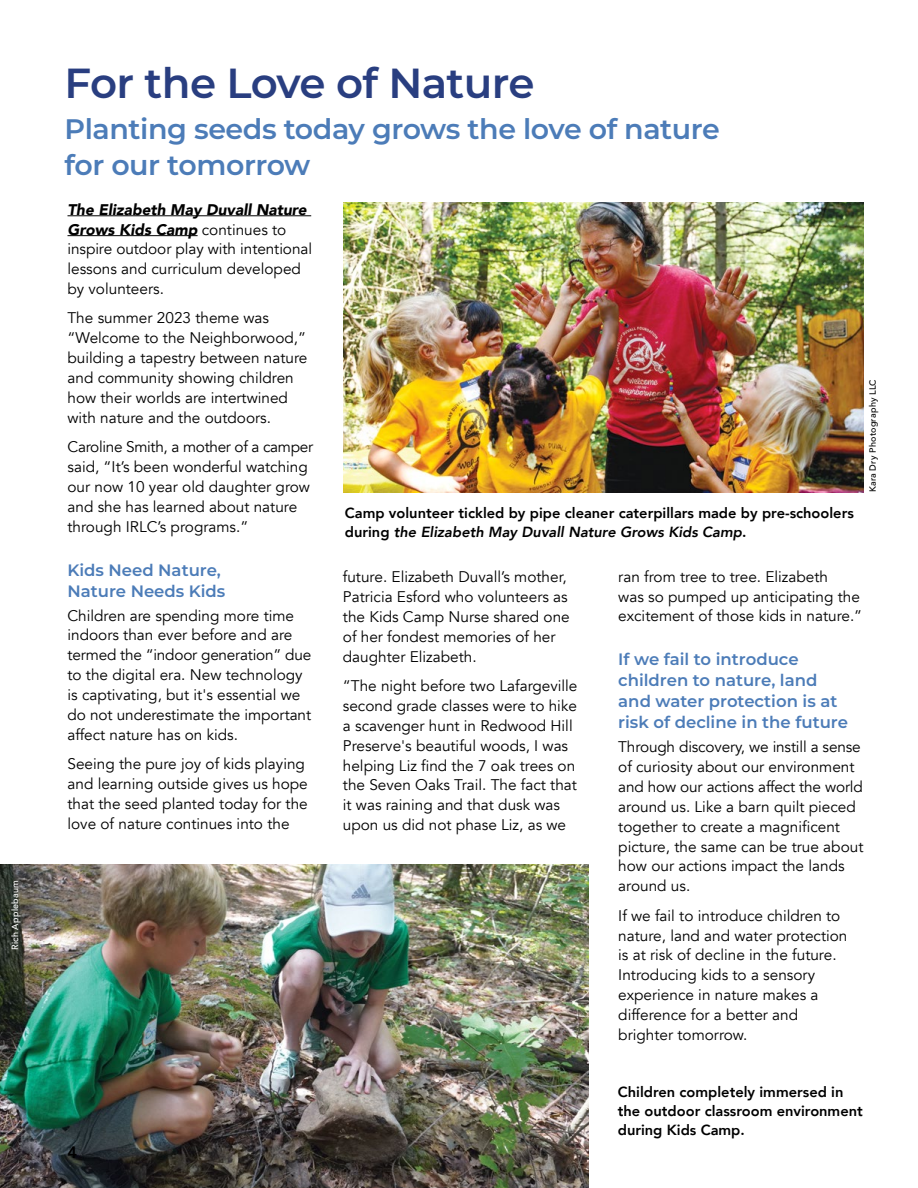
<style>
.page{position:relative;width:918px;height:1188px;background:#fff}
.page>*{position:absolute;margin:0;border:0;box-sizing:border-box;transform-origin:0 0}
.t1{font:600 42px "Montserrat";letter-spacing:-.015em;color:#293e80}
.t2{font:600 28.2px/36px "Montserrat";letter-spacing:-.015em;color:#4c7cb8}
.t3{font:600 16.5px/21px "Montserrat";color:#4c7cb8}
.t4{font:800 16.5px "Avenir";color:#000}
.t5{font:15.3px/20px "Avenir";color:#000}
.t6{font:800 14.7px/18.8px "Avenir";color:#000}
.t7{font:500 9px "Avenir";letter-spacing:.03em;color:#000}
.t8{font:500 9px "Avenir";letter-spacing:.03em;color:#fff}
.s1{font-weight:900;font-style:italic}
.s2{font-style:italic}
</style>
<div class="page">
<hr style="left:68px;top:215px;width:243px;height:1px;background:#000">
<hr style="left:68px;top:235px;width:130px;height:1px;background:#000">
<img style="left:343px;top:202px;width:521px;height:290px">
<img style="left:0;top:865px;width:589px;height:323px">
<p class="t8" style="left:7px;top:950px;width:71px;rotate:-90deg">Rich Applebaum</p>
<h1 class="t1" style="left:65px;top:53px;width:471px">For the Love of Nature</h1>
<h2 class="t2" style="left:65px;top:110px;width:657px">Planting seeds today grows the love of nature for our tomorrow</h2>
<p class="t5" style="left:68px;top:200px;width:246px"><span class="s1">The Elizabeth May Duvall Nature<br>Grows Kids Camp</span> continues to inspire outdoor play with intentional lessons and curriculum developed by volunteers.</p>
<p class="t5" style="left:68px;top:309px;width:241px">The summer 2023 theme was “Welcome to the Neighborwood,” building a tapestry between nature and community showing children how their worlds are intertwined with nature and the outdoors.</p>
<p class="t5" style="left:68px;top:437px;width:247px">Caroline Smith, a mother of a camper said, “It’s been wonderful watching our now 10 year old daughter grow and she has learned about nature through IRLC’s programs.”</p>
<p class="t3" style="left:68px;top:559px;width:159px">Kids Need Nature,<br>Nature Needs Kids</p>
<p class="t5" style="left:68px;top:606px;width:245px">Children are spending more time indoors than ever before and are termed the “indoor generation” due to the digital era. New technology is captivating, but it's essential we do not underestimate the important affect nature has on kids.</p>
<p class="t5" style="left:68px;top:754px;width:242px">Seeing the pure joy of kids playing and learning outside gives us hope that the seed planted today for the love of nature continues into the</p>
<p class="t7" style="left:865px;top:492px;width:115px;rotate:-90deg">Kara Dry Photography LLC</p>
<p class="t6" style="left:345px;top:503px;width:511px">Camp volunteer tickled by pipe cleaner caterpillars made by pre-schoolers during <span class="s2">the Elizabeth May Duvall Nature Grows Kids Camp</span>.</p>
<p class="t5" style="left:618px;top:567px;width:246px">ran from tree to tree. Elizabeth<br>was so pumped up anticipating the excitement of those kids in nature.”</p>
<p class="t3" style="left:618px;top:648px;width:231px">If we fail to introduce children to nature, land and water protection is at risk of decline in the future</p>
<p class="t5" style="left:618px;top:737px;width:247px">Through discovery, we instill a sense of curiosity about our environment and how our actions affect the world around us. Like a barn quilt pieced together to create a magnificent picture, the same can be true about how our actions impact the lands around us.</p>
<p class="t5" style="left:618px;top:906px;width:231px">If we fail to introduce children to nature, land and water protection is at risk of decline in the future.<br>Introducing kids to a sensory experience in nature makes a difference for a better and brighter tomorrow.</p>
<p class="t5" style="left:343px;top:567px;width:228px">future. Elizabeth Duvall’s mother,<br>Patricia Esford who volunteers as the Kids Camp Nurse shared one of her fondest memories of her daughter Elizabeth.</p>
<p class="t5" style="left:343px;top:676px;width:236px">“The night before two Lafargeville second grade classes were to hike a scavenger hunt in Redwood Hill<br>Preserve's beautiful woods, I was helping Liz find the 7 oak trees on the Seven Oaks Trail. The fact that it was raining and that dusk was upon us did not phase Liz, as we</p>
<p class="t4" style="left:68px;top:1139px;width:11px">4</p>
<p class="t6" style="left:618px;top:1083px;width:247px">Children completely immersed in the outdoor classroom environment during Kids Camp.</p>
</div>
